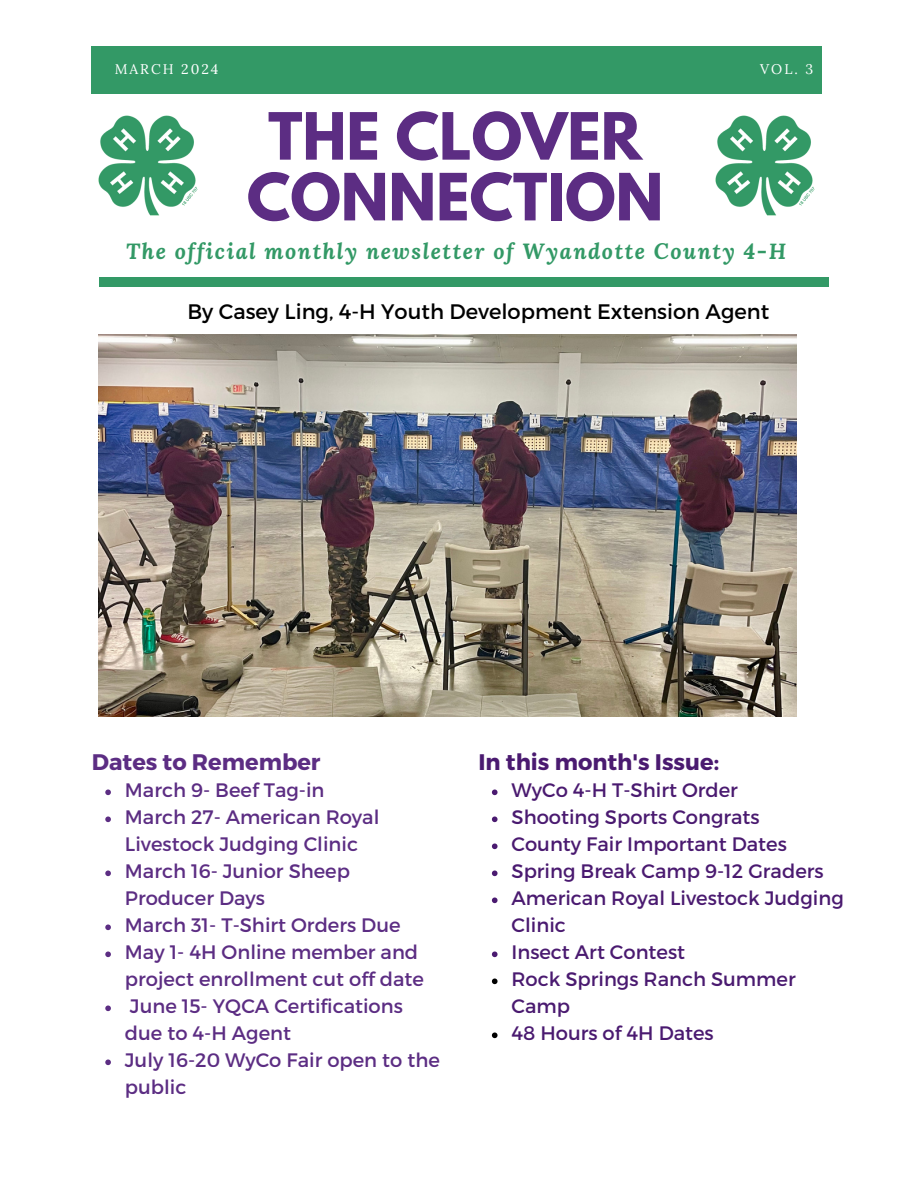
<style>
.page{position:relative;width:918px;height:1188px;background:#fff}
.page>*{position:absolute;margin:0;border:0;box-sizing:border-box;transform-origin:0 0}
.t1{font:700 57.6px/60.8px "League Spartan";color:#5c2d83;text-align:center}
.t2{font:700 22.5px "Montserrat";color:#4a1a70}
.t3{font:700 22.5px "Montserrat";color:#5c2d83}
.t4{font:italic 700 21.75px "Lora";letter-spacing:.07em;color:#396}
.t5{font:21px "Montserrat";color:#000}
.t6{font:19.5px/27px "Montserrat";color:#5c2d83}
.t7{font:19.5px/27px "Montserrat";color:#4a1a70}
.t8{font:13.95px "Lora";letter-spacing:.14em;color:#fff}
</style>
<div class="page">
<div style="left:92px;top:46px;width:730px;height:48px;background:#396"></div>
<div style="left:99px;top:277px;width:730px;height:9px;background:#396"></div>
<img style="left:98px;top:115px;width:100px;height:101px">
<img style="left:715px;top:115px;width:100px;height:101px">
<svg style="left:492px;top:790px;width:6px;height:5px"></svg>
<svg style="left:492px;top:817px;width:6px;height:5px"></svg>
<svg style="left:492px;top:844px;width:6px;height:5px"></svg>
<svg style="left:492px;top:871px;width:6px;height:5px"></svg>
<svg style="left:492px;top:898px;width:6px;height:5px"></svg>
<svg style="left:492px;top:952px;width:6px;height:5px"></svg>
<svg style="left:492px;top:979px;width:6px;height:5px"></svg>
<svg style="left:492px;top:1033px;width:6px;height:5px"></svg>
<svg style="left:105px;top:790px;width:6px;height:5px"></svg>
<svg style="left:105px;top:817px;width:6px;height:5px"></svg>
<svg style="left:105px;top:871px;width:6px;height:5px"></svg>
<svg style="left:105px;top:925px;width:6px;height:5px"></svg>
<svg style="left:105px;top:952px;width:6px;height:5px"></svg>
<svg style="left:105px;top:1006px;width:6px;height:5px"></svg>
<svg style="left:105px;top:1060px;width:6px;height:5px"></svg>
<img style="left:99px;top:334px;width:697px;height:383px">
<p class="t8" style="left:115px;top:60px;width:105px">MARCH 2024</p>
<p class="t8" style="left:760px;top:60px;width:55px">VOL. 3</p>
<p class="t1" style="left:247px;top:113px;width:418px">THE CLOVER<br>CONNECTION</p>
<p class="t4" style="left:126px;top:236px;width:662px">The official monthly newsletter of Wyandotte County 4-H</p>
<p class="t5" style="left:187px;top:298px;width:583px">By Casey Ling, 4-H Youth Development Extension Agent</p>
<p class="t3" style="left:92px;top:748px;width:230px">Dates to Remember</p>
<p class="t6" style="left:125px;top:776px;width:201px">March 9- Beef Tag-in</p>
<h2 class="t6" style="left:125px;top:803px;width:256px">March 27- American Royal<br>Livestock Judging Clinic</h2>
<p class="t6" style="left:125px;top:857px;width:227px">March 16- Junior Sheep<br>Producer Days</p>
<p class="t6" style="left:125px;top:911px;width:277px">March 31- T-Shirt Orders Due</p>
<p class="t6" style="left:125px;top:938px;width:300px">May 1- 4H Online member and project enrollment cut off date</p>
<p class="t6" style="left:125px;top:992px;width:280px">June 15- YQCA Certifications due to 4-H Agent</p>
<p class="t6" style="left:125px;top:1046px;width:316px">July 16-20 WyCo Fair open to the public</p>
<h1 class="t2" style="left:478px;top:748px;width:242px">In this month's Issue:</h1>
<p class="t7" style="left:512px;top:776px;width:228px">WyCo 4-H T-Shirt Order</p>
<p class="t7" style="left:512px;top:803px;width:250px">Shooting Sports Congrats</p>
<h2 class="t7" style="left:512px;top:830px;width:277px">County Fair Important Dates</h2>
<p class="t7" style="left:512px;top:857px;width:314px">Spring Break Camp 9-12 Graders</p>
<h3 class="t7" style="left:512px;top:884px;width:334px">American Royal Livestock Judging<br>Clinic</h3>
<p class="t7" style="left:512px;top:938px;width:175px">Insect Art Contest</p>
<h2 class="t7" style="left:512px;top:965px;width:286px">Rock Springs Ranch Summer<br>Camp</h2>
<p class="t7" style="left:512px;top:1019px;width:204px">48 Hours of 4H Dates</p>
</div>
